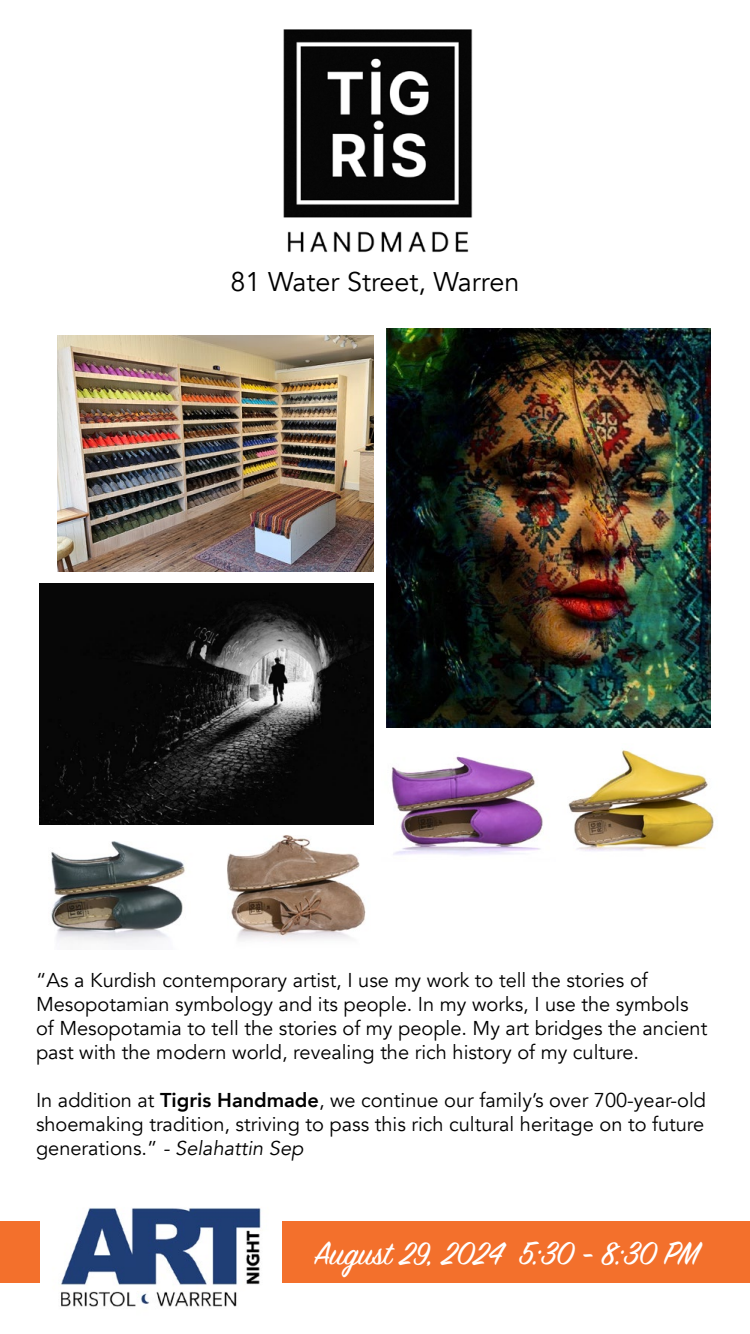
<style>
.page{position:relative;width:750px;height:1334px;background:#fff}
.page>*{position:absolute;margin:0;border:0;box-sizing:border-box;transform-origin:0 0}
.t1{font:36px "Sign Painter House Script";color:#fff}
.t2{font:27px "Avenir";color:#000}
.t3{font:20px/24px "Avenir";color:#000}
.s1{font-weight:800}
.s2{font-style:italic}
</style>
<div class="page">
<div style="left:0;top:1222px;width:750px;height:61px;background:#f3702c"></div>
<img style="left:40px;top:1208px;width:241px;height:99px">
<img style="left:283px;top:29px;width:190px;height:224px">
<img style="left:57px;top:335px;width:317px;height:236px">
<img style="left:568px;top:750px;width:146px;height:101px">
<img style="left:391px;top:756px;width:152px;height:99px">
<img style="left:215px;top:824px;width:155px;height:116px">
<img style="left:51px;top:841px;width:134px;height:104px">
<img style="left:386px;top:328px;width:325px;height:400px">
<img style="left:39px;top:583px;width:335px;height:241px">
<h2 class="t2" style="left:231px;top:265px;width:290px">81 Water Street, Warren</h2>
<p class="t3" style="left:36px;top:968px;width:673px">“As a Kurdish contemporary artist, I use my work to tell the stories of Mesopotamian symbology and its people. In my works, I use the symbols of Mesopotamia to tell the stories of my people. My art bridges the ancient past with the modern world, revealing the rich history of my culture.</p>
<p class="t3" style="left:36px;top:1088px;width:672px;text-align:justify">In addition at <span class="s1">Tigris Handmade</span>, we continue our family’s over 700-year-old shoemaking tradition, striving to pass this rich cultural heritage on to future generations.” <span class="s2">- Selahattin Sep</span></p>
<h1 class="t1" style="left:314px;top:1231px;width:387px">August 29, 2024 5:30 - 8:30 PM</h1>
</div>
